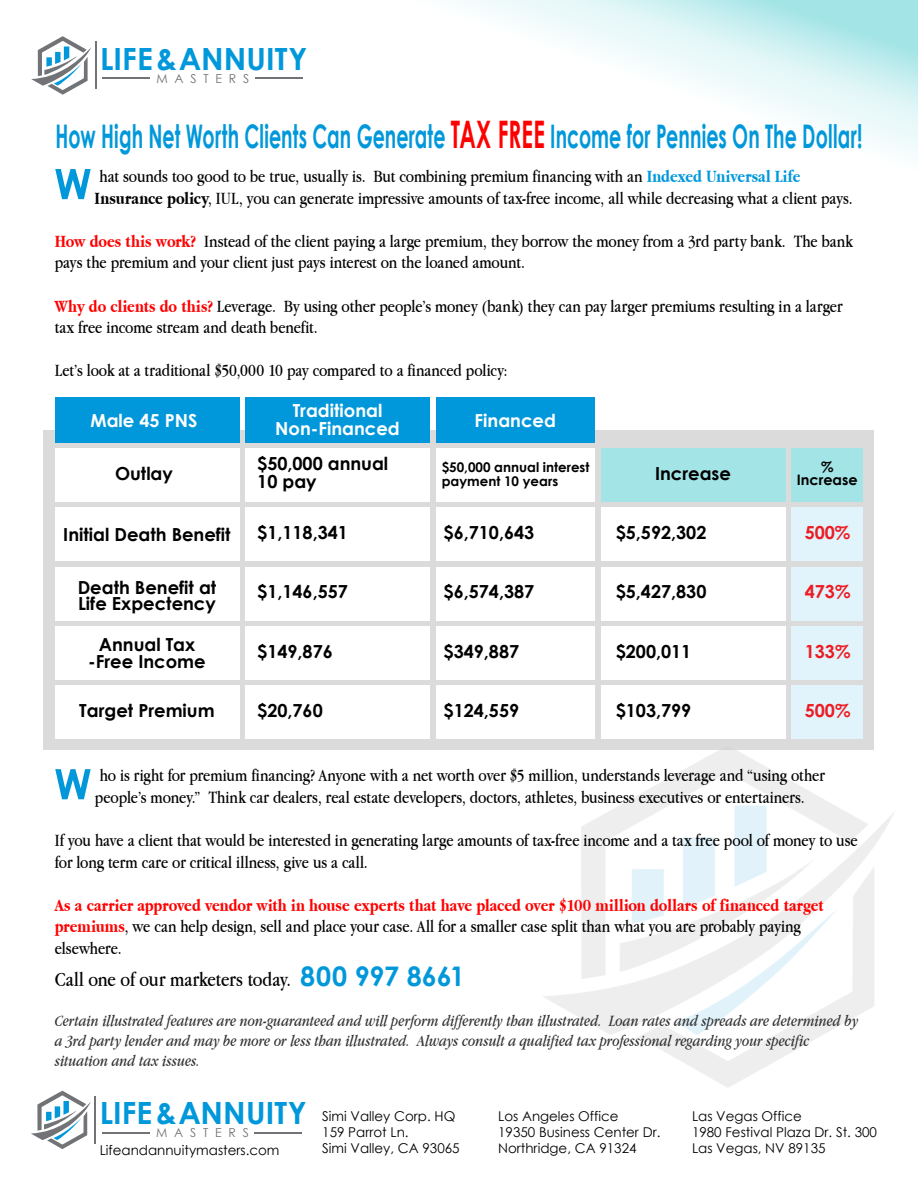
<style>
.page{position:relative;width:918px;height:1188px;background:#fff}
.page>*{position:absolute;margin:0;border:0;box-sizing:border-box;transform-origin:0 0}
.t1{font:700 32.55px "Century Gothic";letter-spacing:.005em;color:#0098da;scale:.59 1}
.t2{font:700 30.6px "Century Gothic";letter-spacing:.005em;color:#0098da}
.t3{font:21px "Apple Garamond";letter-spacing:-.005em;color:#000}
.t4{font:18px/21.6px "Apple Garamond";letter-spacing:-.005em;color:#000}
.t5{font:700 18px/16.5px "Century Gothic";color:#000}
.t6{font:700 18px/21.6px "Apple Garamond";color:#f00}
.t7{font:700 18px/18px "Century Gothic";color:#fff;text-align:center}
.t8{font:700 18px "Century Gothic";color:#ed1c24}
.t9{font:italic 16.5px/19.8px "Apple Garamond";color:#333}
.t10{font:700 14.4px/13.2px "Century Gothic";color:#000;text-align:center}
.t11{font:13.5px/16.2px "Century Gothic";color:#000}
.t12{font:700 13.35px/13.4px "Century Gothic";color:#000}
.t13{font:12.45px "Century Gothic";letter-spacing:.555em;color:#727376}
.s1{font-size:37.95px;color:#f00}
.s2{font-weight:700;color:#0098da}
.s3{font-weight:700}
.s4{font-weight:700;color:#f00}
.s5{font-weight:400;color:#000}
.s6{font-family:"Century Gothic";font-weight:700;font-size:27px;color:#0098da}
</style>
<div class="page">
<img style="left:543px;top:749px;width:351px;height:338px">
<svg style="left:62px;top:0;width:856px;height:200px"></svg>
<div style="left:44px;top:430px;width:830px;height:319px;background:#dbdbdb"></div>
<svg style="left:55px;top:169px;width:36px;height:30px"></svg>
<div style="left:55px;top:397px;width:184px;height:46px;background:#0098da"></div>
<div style="left:245px;top:397px;width:185px;height:46px;background:#0098da"></div>
<div style="left:436px;top:397px;width:159px;height:46px;background:#0098da"></div>
<div style="left:55px;top:449px;width:184px;height:53px;background:#fff"></div>
<div style="left:245px;top:449px;width:185px;height:53px;background:#fff"></div>
<div style="left:436px;top:449px;width:159px;height:53px;background:#fff"></div>
<div style="left:601px;top:449px;width:184px;height:53px;background:#a3e4e6"></div>
<div style="left:791px;top:449px;width:72px;height:53px;background:#a3e4e6"></div>
<div style="left:55px;top:508px;width:184px;height:53px;background:#fff"></div>
<div style="left:245px;top:508px;width:185px;height:53px;background:#fff"></div>
<div style="left:436px;top:508px;width:159px;height:53px;background:#fff"></div>
<div style="left:601px;top:508px;width:184px;height:53px;background:#fff"></div>
<div style="left:791px;top:508px;width:72px;height:53px;background:#e1f3fb"></div>
<div style="left:55px;top:567px;width:184px;height:53px;background:#fff"></div>
<div style="left:245px;top:567px;width:185px;height:53px;background:#fff"></div>
<div style="left:436px;top:567px;width:159px;height:53px;background:#fff"></div>
<div style="left:601px;top:567px;width:184px;height:53px;background:#fff"></div>
<div style="left:791px;top:567px;width:72px;height:53px;background:#e1f3fb"></div>
<div style="left:55px;top:626px;width:184px;height:54px;background:#fff"></div>
<div style="left:245px;top:626px;width:185px;height:54px;background:#fff"></div>
<div style="left:436px;top:626px;width:159px;height:54px;background:#fff"></div>
<div style="left:601px;top:626px;width:184px;height:54px;background:#fff"></div>
<div style="left:791px;top:626px;width:72px;height:54px;background:#e1f3fb"></div>
<div style="left:55px;top:686px;width:184px;height:53px;background:#fff"></div>
<div style="left:245px;top:686px;width:185px;height:53px;background:#fff"></div>
<div style="left:436px;top:686px;width:159px;height:53px;background:#fff"></div>
<div style="left:601px;top:686px;width:184px;height:53px;background:#fff"></div>
<div style="left:791px;top:686px;width:72px;height:53px;background:#e1f3fb"></div>
<svg style="left:55px;top:769px;width:36px;height:30px"></svg>
<svg style="left:31px;top:36px;width:60px;height:59px"></svg>
<hr style="left:95px;top:42px;width:1px;height:47px;background:#727376">
<hr style="left:103px;top:77px;width:47px;height:2px;background:#727376">
<hr style="left:255px;top:77px;width:48px;height:2px;background:#727376">
<svg style="left:31px;top:1091px;width:60px;height:58px"></svg>
<hr style="left:94px;top:1096px;width:2px;height:47px;background:#727376">
<hr style="left:102px;top:1132px;width:48px;height:1px;background:#727376">
<hr style="left:255px;top:1132px;width:47px;height:1px;background:#727376">
<h2 class="t2" style="left:100px;top:35px;width:209px">LIFE&amp;ANNUITY</h2>
<p class="t13" style="left:156px;top:69px;width:94px">MASTERS</p>
<h1 class="t1" style="left:56px;top:112px;width:1369px">How High Net Worth Clients Can Generate <span class="s1">TAX FREE</span> Income for Pennies On The Dollar!</h1>
<p class="t4" style="left:95px;top:165px;width:760px">hat sounds too good to be true, usually is. But combining premium financing with an <span class="s2">Indexed Universal Life<br></span><span class="s3">Insurance policy</span>, IUL, you can generate impressive amounts of tax-free income, all while decreasing what a client pays.</p>
<p class="t4" style="left:55px;top:230px;width:800px"><span class="s4">How does this work?</span> Instead of the client paying a large premium, they borrow the money from a 3rd party bank. The bank pays the premium and your client just pays interest on the loaned amount.</p>
<p class="t4" style="left:55px;top:295px;width:789px"><span class="s4">Why do clients do this?</span> Leverage. By using other people’s money (bank) they can pay larger premiums resulting in a larger tax free income stream and death benefit.</p>
<p class="t4" style="left:55px;top:359px;width:454px">Let’s look at a traditional $50,000 10 pay compared to a financed policy:</p>
<p class="t7" style="left:91px;top:410px;width:108px">Male 45 PNS</p>
<p class="t7" style="left:275px;top:401px;width:126px">Traditional<br>Non-Financed</p>
<p class="t7" style="left:475px;top:410px;width:83px">Financed</p>
<p class="t5" style="left:115px;top:464px;width:59px">Outlay</p>
<p class="t5" style="left:257px;top:454px;width:133px;line-height:18px">$50,000 annual<br>10 pay</p>
<p class="t12" style="left:442px;top:460px;width:149px">$50,000 annual interest payment 10 years</p>
<p class="t5" style="left:655px;top:464px;width:77px">Increase</p>
<p class="t10" style="left:797px;top:459px;width:62px">%<br>Increase</p>
<p class="t5" style="left:63px;top:525px;width:169px">Initial Death Benefit</p>
<p class="t5" style="left:257px;top:523px;width:92px">$1,118,341</p>
<p class="t5" style="left:444px;top:523px;width:92px">$6,710,643</p>
<p class="t5" style="left:616px;top:523px;width:92px">$5,592,302</p>
<p class="t8" style="left:805px;top:519px;width:47px">500%</p>
<p class="t5" style="left:78px;top:578px;width:140px">Death Benefit at<br>Life Expectency</p>
<p class="t5" style="left:257px;top:583px;width:92px">$1,146,557</p>
<p class="t5" style="left:444px;top:583px;width:92px">$6,574,387</p>
<p class="t5" style="left:616px;top:583px;width:92px">$5,427,830</p>
<p class="t8" style="left:805px;top:578px;width:47px">473%</p>
<p class="t5" style="left:257px;top:642px;width:77px">$149,876</p>
<p class="t5" style="left:444px;top:642px;width:77px">$349,887</p>
<p class="t5" style="left:616px;top:642px;width:77px">$200,011</p>
<p class="t8" style="left:805px;top:637px;width:47px">133%</p>
<p class="t5" style="left:88px;top:636px;width:119px;text-align:center">Annual Tax -Free Income</p>
<p class="t5" style="left:79px;top:701px;width:137px">Target Premium</p>
<p class="t5" style="left:257px;top:701px;width:67px">$20,760</p>
<p class="t5" style="left:444px;top:701px;width:77px">$124,559</p>
<p class="t5" style="left:616px;top:701px;width:77px">$103,799</p>
<p class="t8" style="left:805px;top:697px;width:47px">500%</p>
<p class="t4" style="left:95px;top:764px;width:732px">ho is right for premium financing? Anyone with a net worth over $5 million, understands leverage and “using other people’s money.” Think car dealers, real estate developers, doctors, athletes, business executives or entertainers.</p>
<p class="t4" style="left:55px;top:829px;width:805px">If you have a client that would be interested in generating large amounts of tax-free income and a tax free pool of money to use for long term care or critical illness, give us a call.</p>
<p class="t6" style="left:55px;top:894px;width:771px">As a carrier approved vendor with in house experts that have placed over $100 million dollars of financed target premiums<span class="s5">, we can help design, sell and place your case. All for a smaller case split than what you are probably paying elsewhere.</span></p>
<p class="t3" style="left:55px;top:967px;width:412px">Call one of our marketers today. <span class="s6">800 997 8661</span></p>
<p class="t9" style="left:55px;top:1011px;width:805px">Certain illustrated features are non-guaranteed and will perform differently than illustrated. Loan rates and spreads are determined by a 3rd party lender and may be more or less than illustrated. Always consult a qualified tax professional regarding your specific situation and tax issues.</p>
<h2 class="t2" style="left:100px;top:1090px;width:209px">LIFE&amp;ANNUITY</h2>
<p class="t13" style="left:156px;top:1124px;width:94px">MASTERS</p>
<p class="t11" style="left:322px;top:1107px;width:139px">Simi Valley Corp. HQ<br>159 Parrot Ln.<br>Simi Valley, CA 93065</p>
<p class="t11" style="left:498px;top:1107px;width:164px">Los Angeles Office<br>19350 Business Center Dr.<br>Northridge, CA 91324</p>
<p class="t11" style="left:692px;top:1107px;width:187px">Las Vegas Office<br>1980 Festival Plaza Dr. St. 300</p>
<p class="t11" style="left:100px;top:1142px;width:181px">Lifeandannuitymasters.com</p>
<p class="t11" style="left:692px;top:1140px;width:135px">Las Vegas, NV 89135</p>
</div>
